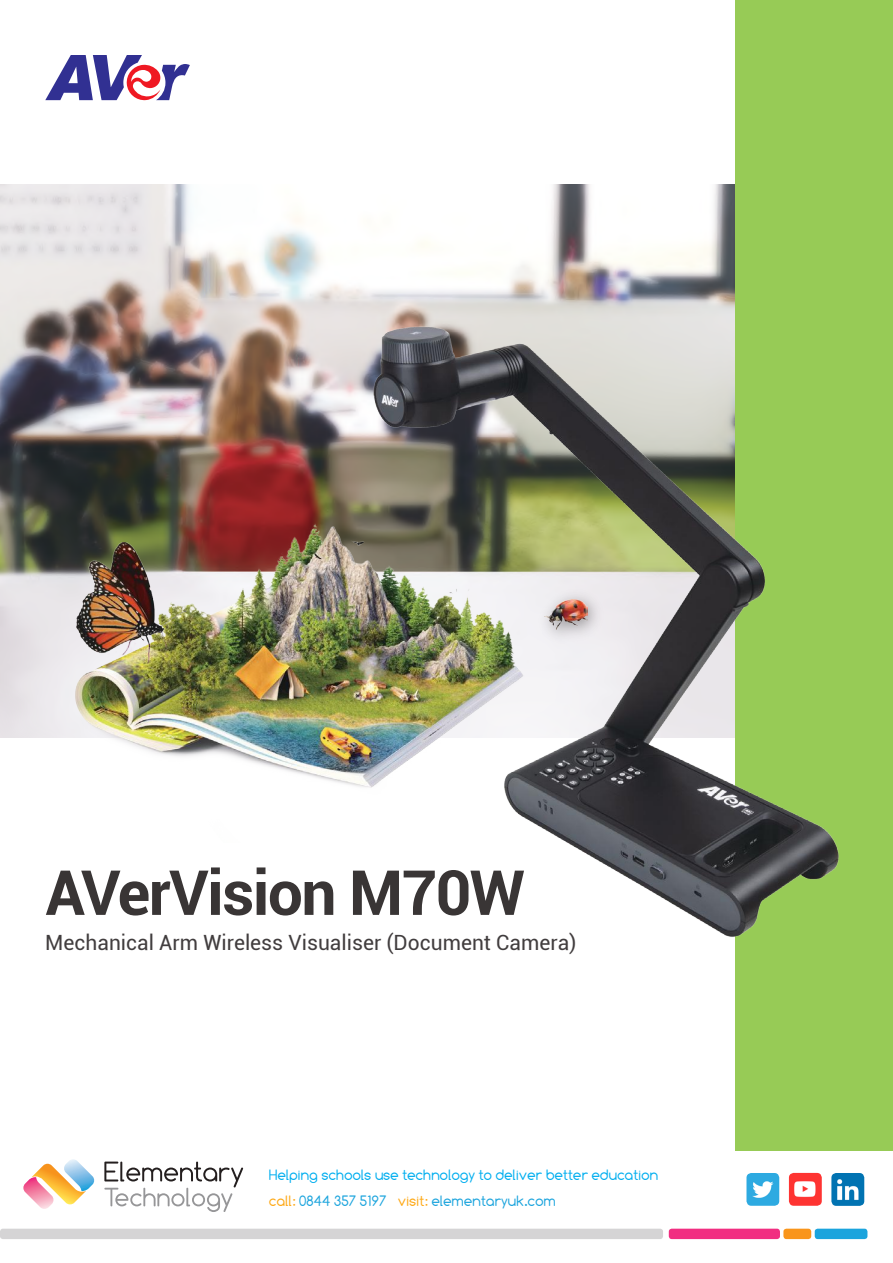
<style>
.page{position:relative;width:893px;height:1263px;background:#fff}
.page>*{position:absolute;margin:0;border:0;box-sizing:border-box;transform-origin:0 0}
.t1{font:700 62.25px "Roboto";letter-spacing:-.025em;color:#393535}
.t2{font:21px "Roboto";color:#413d3e}
.t3{font:15px/25.5px "Comfortaa";letter-spacing:-.01em;color:#00aeef}
.s1{color:#fea814}
.s2{color:#1ba4dd}
</style>
<div class="page">
<div style="left:0;top:1229px;width:663px;height:10px;background:#d5d4d5;border-radius:3px"></div>
<div style="left:815px;top:1229px;width:52px;height:10px;background:#1ba4dd;border-radius:3px"></div>
<div style="left:783px;top:1229px;width:28px;height:10px;background:#f9951b;border-radius:3px"></div>
<div style="left:669px;top:1229px;width:111px;height:10px;background:#f12e81;border-radius:3px"></div>
<svg style="left:23px;top:1159px;width:72px;height:50px"></svg>
<svg style="left:104px;top:1161px;width:139px;height:51px"></svg>
<img style="left:789px;top:1173px;width:33px;height:33px">
<img style="left:746px;top:1173px;width:33px;height:33px">
<img style="left:831px;top:1173px;width:33px;height:33px">
<img style="left:0;top:0;width:736px;height:1150px">
<img style="left:76px;top:543px;width:173px;height:299px">
<div style="left:736px;top:0;width:157px;height:1150px;background:#97cb56"></div>
<img style="left:308px;top:210px;width:531px;height:851px">
<svg style="left:45px;top:55px;width:145px;height:46px"></svg>
<h1 class="t1" style="left:45px;top:849px;width:481px">AVerVision M70W</h1>
<h2 class="t2" style="left:45px;top:928px;width:533px">Mechanical Arm Wireless Visualiser (Document Camera)</h2>
<p class="t3" style="left:269px;top:1162px;width:391px">Helping schools use technology to deliver better education <span class="s1">call:</span> <span class="s2">0844 357 5197</span> <span class="s1">visit:</span> <span class="s2">elementaryuk.com</span></p>
</div>
